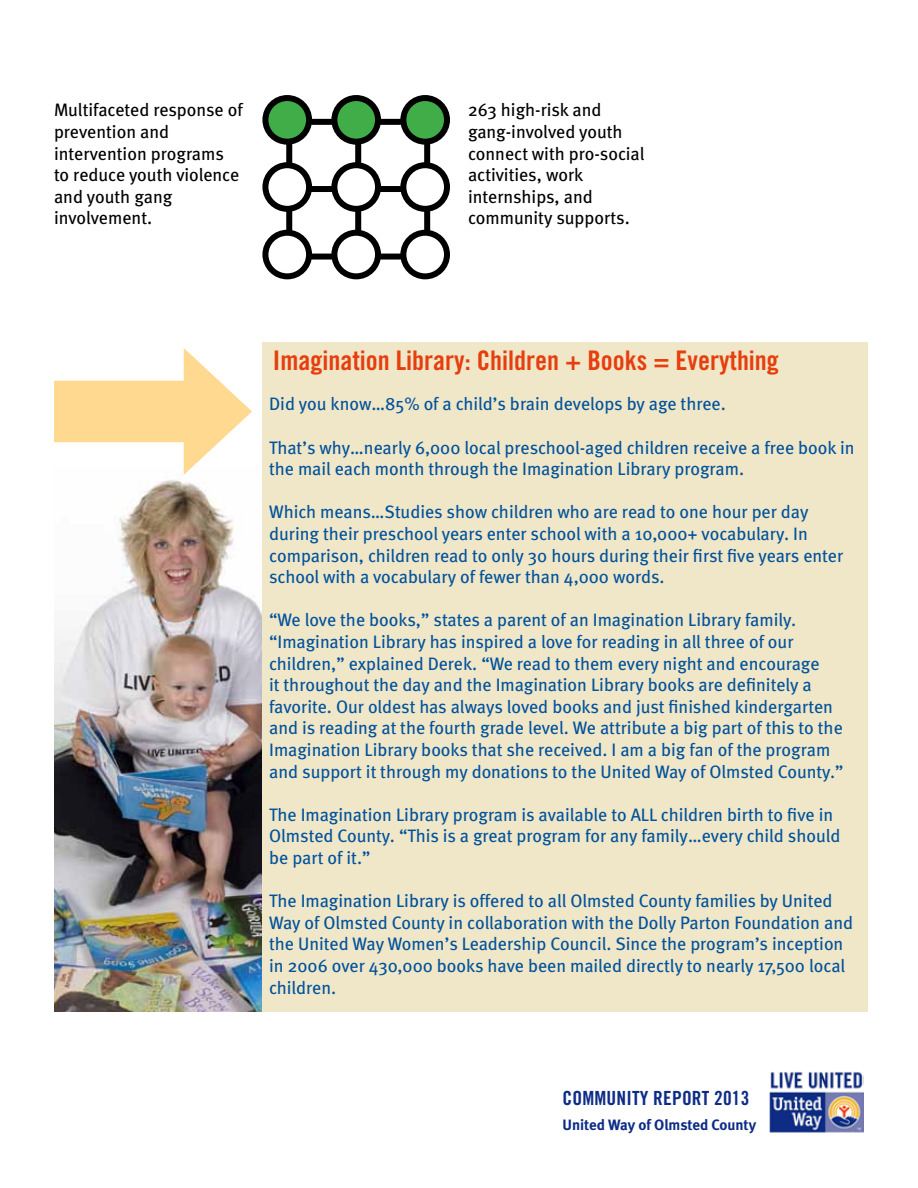
<style>
.page{position:relative;width:918px;height:1188px;background:#fff}
.page>*{position:absolute;margin:0;border:0;box-sizing:border-box;transform-origin:0 0}
.t1{font:27px "Trade Gothic Bold Cond Twenty";color:#e63e0d}
.t2{font:19.5px "Trade Gothic Bold Cond Twenty";letter-spacing:.01em;color:#0e2c86}
.t3{font:18px/21.6px "Meta";color:#00529b}
.t4{font:18px/21.6px "Meta";color:#000}
.t5{font:700 15px "Meta";color:#0e2c86}
</style>
<div class="page">
<img style="left:54px;top:467px;width:208px;height:545px">
<div style="left:262px;top:342px;width:606px;height:670px;background:#f0e6c8"></div>
<img style="left:770px;top:1072px;width:94px;height:61px">
<div style="left:287px;top:119px;width:138px;height:6px;background:#000"></div>
<div style="left:286px;top:120px;width:6px;height:135px;background:#000"></div>
<div style="left:287px;top:254px;width:138px;height:6px;background:#000"></div>
<div style="left:424px;top:120px;width:6px;height:135px;background:#000"></div>
<div style="left:287px;top:186px;width:138px;height:6px;background:#000"></div>
<div style="left:355px;top:119px;width:6px;height:136px;background:#000"></div>
<svg style="left:265px;top:98px;width:44px;height:44px"></svg>
<div style="left:262px;top:95px;width:50px;height:50px;border:6px solid #000;border-radius:50%"></div>
<div style="left:403px;top:233px;width:44px;height:43px;background:#fff;border-radius:50%"></div>
<div style="left:400px;top:230px;width:50px;height:49px;border:6px solid #000;border-radius:50%"></div>
<div style="left:334px;top:233px;width:44px;height:43px;background:#fff;border-radius:50%"></div>
<div style="left:331px;top:230px;width:50px;height:49px;border:6px solid #000;border-radius:50%"></div>
<div style="left:265px;top:233px;width:44px;height:43px;background:#fff;border-radius:50%"></div>
<div style="left:262px;top:230px;width:50px;height:49px;border:6px solid #000;border-radius:50%"></div>
<svg style="left:403px;top:165px;width:44px;height:44px"></svg>
<div style="left:400px;top:162px;width:50px;height:50px;border:6px solid #000;border-radius:50%"></div>
<svg style="left:334px;top:165px;width:44px;height:44px"></svg>
<div style="left:331px;top:162px;width:50px;height:50px;border:6px solid #000;border-radius:50%"></div>
<svg style="left:265px;top:165px;width:44px;height:44px"></svg>
<div style="left:262px;top:162px;width:50px;height:50px;border:6px solid #000;border-radius:50%"></div>
<svg style="left:403px;top:98px;width:44px;height:44px"></svg>
<div style="left:400px;top:95px;width:50px;height:50px;border:6px solid #000;border-radius:50%"></div>
<svg style="left:334px;top:98px;width:44px;height:44px"></svg>
<div style="left:331px;top:95px;width:50px;height:50px;border:6px solid #000;border-radius:50%"></div>
<div style="left:54px;top:381px;width:148px;height:61px;background:#ffd990"></div>
<svg style="left:184px;top:348px;width:68px;height:127px"></svg>
<p class="t4" style="left:54px;top:99px;width:190px">Multifaceted response of prevention and intervention programs to reduce youth violence and youth gang involvement.</p>
<p class="t4" style="left:468px;top:99px;width:178px">263 high-risk and gang-involved youth connect with pro-social activities, work internships, and community supports.</p>
<h1 class="t1" style="left:273px;top:344px;width:508px">Imagination Library: Children + Books = Everything</h1>
<p class="t3" style="left:269px;top:393px;width:458px">Did you know…85% of a child’s brain develops by age three.</p>
<p class="t3" style="left:269px;top:436px;width:587px">That’s why…nearly 6,000 local preschool-aged children receive a free book in the mail each month through the Imagination Library program.</p>
<p class="t3" style="left:269px;top:501px;width:575px">Which means…Studies show children who are read to one hour per day during their preschool years enter school with a 10,000+ vocabulary. In comparison, children read to only 30 hours during their first five years enter school with a vocabulary of fewer than 4,000 words.</p>
<p class="t3" style="left:269px;top:609px;width:576px">“We love the books,” states a parent of an Imagination Library family. “Imagination Library has inspired a love for reading in all three of our children,” explained Derek. “We read to them every night and encourage<br>it throughout the day and the Imagination Library books are definitely a favorite. Our oldest has always loved books and just finished kindergarten and is reading at the fourth grade level. We attribute a big part of this to the Imagination Library books that she received. I am a big fan of the program and support it through my donations to the United Way of Olmsted County.”</p>
<p class="t3" style="left:269px;top:804px;width:573px">The Imagination Library program is available to ALL children birth to five in<br>Olmsted County. “This is a great program for any family…every child should be part of it.”</p>
<p class="t3" style="left:269px;top:890px;width:585px">The Imagination Library is offered to all Olmsted County families by United Way of Olmsted County in collaboration with the Dolly Parton Foundation and the United Way Women’s Leadership Council. Since the program’s inception in 2006 over 430,000 books have been mailed directly to nearly 17,500 local children.</p>
<p class="t2" style="left:562px;top:1086px;width:188px">COMMUNITY REPORT 2013</p>
<p class="t5" style="left:562px;top:1116px;width:195px">United Way of Olmsted County</p>
</div>
